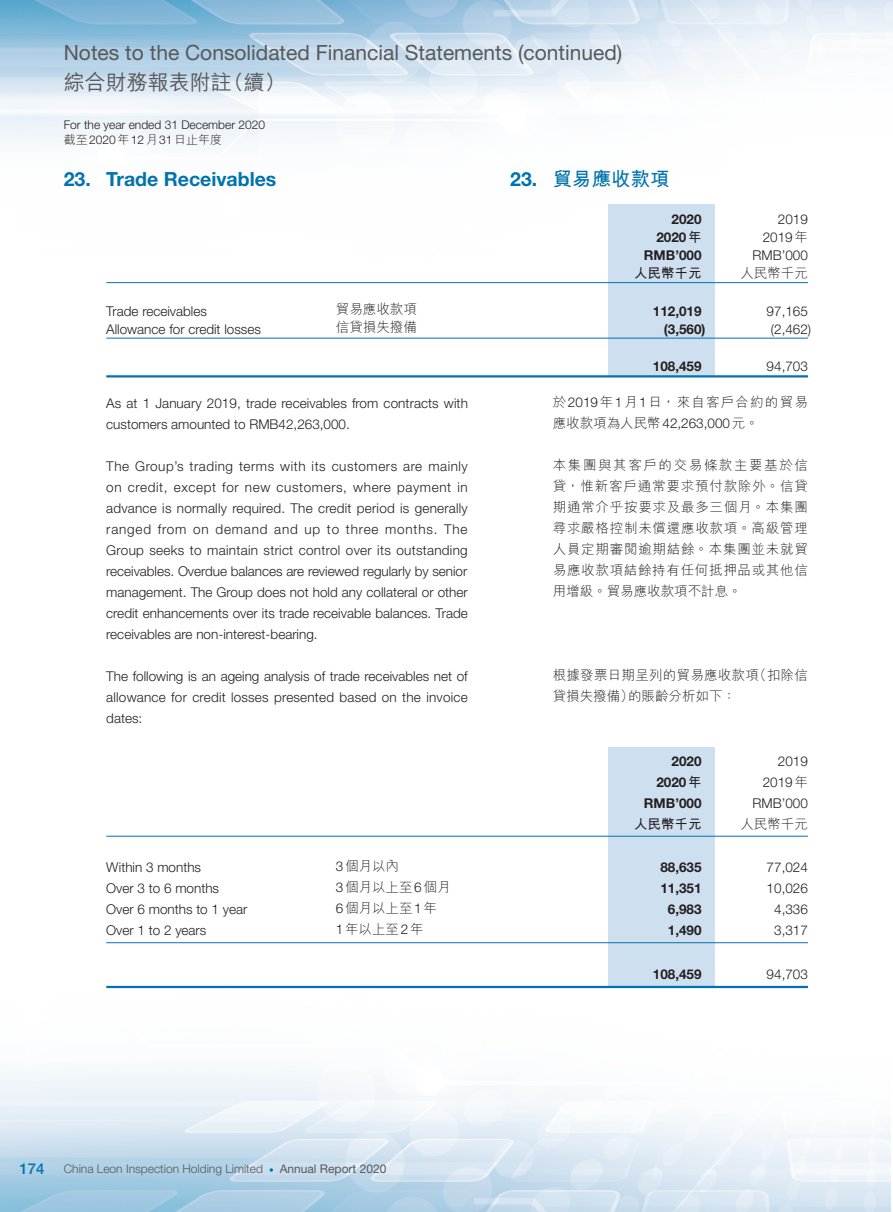
<style>
.page{position:relative;width:893px;height:1212px;background:#fff}
.page>*{position:absolute;margin:0;border:0;box-sizing:border-box;transform-origin:0 0}
.t1{font:21px "Helvetica Neue LT Std";color:#57585a}
.t2{font:500 21px "M Hei HK";color:#57585a}
.E_Subhead_1{font:700 19.5px "Helvetica Neue LT Std";color:#0073ae}
.C_Subhead_1{font:700 19.5px "M Hei HK";color:#0073ae}
.t3{font:500 15px "Helvetica Neue LT Std";color:#0073ae}
.E_Body{font:300 13.5px/21px "Helvetica Neue LT Std";color:#231f20;text-align:justify}
.Table_2_Colume{font:300 13.5px "Helvetica Neue LT Std";color:#231f20}
.C_Body{font:300 13.5px/21px "M Hei HK";letter-spacing:.02em;color:#231f20;text-align:justify}
.Table_2_Colume-2{font:700 13.5px "Helvetica Neue LT Std";color:#231f20}
.Table_2_Colume-3{font:300 13.5px "M Hei HK";color:#231f20}
.C_Body-2{font:300 13.5px/21px "M Hei HK";letter-spacing:.09em;color:#231f20}
.Table_2_Colume-4{font:700 13.5px "M Hei HK";color:#231f20}
.t4{font:300 12px "Helvetica Neue LT Std";color:#57585a}
.t5{font:300 12px "Helvetica Neue LT Std";color:#231f20}
.t6{font:12px "Helvetica Neue LT Std";color:#57585a}
.t7{font:300 12px "M Hei HK";color:#231f20}
.s1{font-family:"Helvetica Neue LT Std"}
.s2{font-family:"M Hei HK"}
</style>
<div class="page">
<img style="left:0;top:965px;width:890px;height:247px">
<img style="left:0;top:0;width:892px;height:319px">
<svg style="left:270px;top:1168px;width:3px;height:4px"></svg>
<div style="left:608px;top:747px;width:106px;height:240px;background:#cedfef"></div>
<div style="left:608px;top:205px;width:106px;height:172px;background:#cedfef"></div>
<hr style="left:106px;top:282px;width:702px;height:1px;background:#0073ae">
<hr style="left:106px;top:338px;width:702px;height:1px;background:#0073ae">
<hr style="left:106px;top:375px;width:702px;height:2px;background:#0073ae">
<hr style="left:106px;top:836px;width:702px;height:1px;background:#0073ae">
<hr style="left:106px;top:942px;width:702px;height:1px;background:#0073ae">
<hr style="left:106px;top:986px;width:702px;height:2px;background:#0073ae">
<h1 class="t1" style="left:64px;top:40px;width:560px">Notes to the Consolidated Financial Statements (continued)</h1>
<h1 class="t2" style="left:64px;top:67px;width:224px">綜合財務報表附註（續）</h1>
<p class="t5" style="left:64px;top:117px;width:203px">For the year ended 31 December 2020</p>
<p class="t7" style="left:64px;top:133px;width:160px">截至<span class="s1">2020</span>年<span class="s1">12</span>月<span class="s1">31</span>日止年度</p>
<p class="E_Subhead_1" style="left:64px;top:167px;width:214px">23. Trade Receivables</p>
<p class="C_Subhead_1" style="left:510px;top:165px;width:161px"><span class="s1">23.</span> 貿易應收款項</p>
<p class="Table_2_Colume-2" style="left:672px;top:211px;width:32px">2020</p>
<p class="Table_2_Colume" style="left:778px;top:211px;width:32px">2019</p>
<p class="Table_2_Colume-2" style="left:656px;top:229px;width:47px">2020<span class="s2">年</span></p>
<p class="Table_2_Colume" style="left:763px;top:229px;width:47px">2019<span class="s2">年</span></p>
<p class="Table_2_Colume-2" style="left:644px;top:247px;width:59px">RMB’000</p>
<p class="Table_2_Colume" style="left:752px;top:247px;width:57px">RMB’000</p>
<p class="Table_2_Colume-4" style="left:634px;top:263px;width:69px">人民幣千元</p>
<p class="Table_2_Colume-3" style="left:740px;top:266px;width:69px">人民幣千元</p>
<p class="Table_2_Colume" style="left:106px;top:303px;width:102px">Trade receivables</p>
<p class="Table_2_Colume-3" style="left:336px;top:302px;width:83px">貿易應收款項</p>
<p class="Table_2_Colume-2" style="left:653px;top:302px;width:50px">112,019</p>
<p class="Table_2_Colume" style="left:767px;top:303px;width:43px">97,165</p>
<p class="Table_2_Colume" style="left:106px;top:321px;width:156px">Allowance for credit losses</p>
<p class="Table_2_Colume-3" style="left:336px;top:320px;width:82px">信貸損失撥備</p>
<p class="Table_2_Colume-2" style="left:664px;top:320px;width:43px">(3,560)</p>
<p class="Table_2_Colume" style="left:771px;top:321px;width:42px">(2,462)</p>
<p class="Table_2_Colume-2" style="left:653px;top:358px;width:50px">108,459</p>
<p class="Table_2_Colume" style="left:767px;top:358px;width:43px">94,703</p>
<p class="E_Body" style="left:106px;top:392px;width:363px">As at 1 January 2019, trade receivables from contracts with customers amounted to RMB42,263,000.</p>
<p class="E_Body" style="left:106px;top:455px;width:363px">The Group’s trading terms with its customers are mainly on credit, except for new customers, where payment in advance is normally required. The credit period is generally ranged from on demand and up to three months. The Group seeks to maintain strict control over its outstanding receivables. Overdue balances are reviewed regularly by senior management. The Group does not hold any collateral or other credit enhancements over its trade receivable balances. Trade receivables are non-interest-bearing.</p>
<p class="E_Body" style="left:106px;top:665px;width:363px">The following is an ageing analysis of trade receivables net of allowance for credit losses presented based on the invoice dates:</p>
<p class="Table_2_Colume-2" style="left:672px;top:752px;width:32px">2020</p>
<p class="Table_2_Colume" style="left:778px;top:753px;width:32px">2019</p>
<p class="Table_2_Colume-2" style="left:656px;top:773px;width:47px">2020<span class="s2">年</span></p>
<p class="Table_2_Colume" style="left:763px;top:774px;width:47px">2019<span class="s2">年</span></p>
<p class="Table_2_Colume-2" style="left:644px;top:794px;width:59px">RMB’000</p>
<p class="Table_2_Colume" style="left:752px;top:795px;width:57px">RMB’000</p>
<p class="Table_2_Colume-4" style="left:634px;top:814px;width:69px">人民幣千元</p>
<p class="Table_2_Colume-3" style="left:740px;top:817px;width:69px">人民幣千元</p>
<p class="Table_2_Colume" style="left:106px;top:859px;width:96px">Within 3 months</p>
<p class="Table_2_Colume-3" style="left:336px;top:859px;width:65px"><span class="s1">3</span>個月以內</p>
<p class="Table_2_Colume-2" style="left:660px;top:859px;width:43px">88,635</p>
<p class="Table_2_Colume" style="left:767px;top:859px;width:43px">77,024</p>
<p class="Table_2_Colume" style="left:106px;top:880px;width:114px">Over 3 to 6 months</p>
<p class="Table_2_Colume-3" style="left:336px;top:880px;width:116px"><span class="s1">3</span>個月以上至<span class="s1">6</span>個月</p>
<p class="Table_2_Colume-2" style="left:660px;top:880px;width:43px">11,351</p>
<p class="Table_2_Colume" style="left:767px;top:880px;width:43px">10,026</p>
<p class="Table_2_Colume" style="left:106px;top:901px;width:143px">Over 6 months to 1 year</p>
<p class="Table_2_Colume-3" style="left:336px;top:901px;width:103px"><span class="s1">6</span>個月以上至<span class="s1">1</span>年</p>
<p class="Table_2_Colume-2" style="left:668px;top:901px;width:35px">6,983</p>
<p class="Table_2_Colume" style="left:774px;top:901px;width:35px">4,336</p>
<p class="Table_2_Colume" style="left:106px;top:922px;width:102px">Over 1 to 2 years</p>
<p class="Table_2_Colume-3" style="left:336px;top:922px;width:89px"><span class="s1">1</span>年以上至<span class="s1">2</span>年</p>
<p class="Table_2_Colume-2" style="left:668px;top:922px;width:35px">1,490</p>
<p class="Table_2_Colume" style="left:774px;top:922px;width:35px">3,317</p>
<p class="Table_2_Colume-2" style="left:653px;top:965px;width:50px">108,459</p>
<p class="Table_2_Colume" style="left:767px;top:966px;width:43px">94,703</p>
<p class="C_Body-2" style="left:553px;top:391px;width:257px">於<span class="s1">2019</span>年<span class="s1">1</span>月<span class="s1">1</span>日，來自客戶合約的貿易應收款項為人民幣<span class="s1">42,263,000</span>元。</p>
<p class="C_Body" style="left:553px;top:454px;width:257px">本集團與其客戶的交易條款主要基於信貸，惟新客戶通常要求預付款除外。信貸期通常介乎按要求及最多三個月。本集團尋求嚴格控制未償還應收款項。高級管理人員定期審閱逾期結餘。本集團並未就貿易應收款項結餘持有任何抵押品或其他信用增級。貿易應收款項不計息。</p>
<p class="C_Body" style="left:553px;top:664px;width:257px">根據發票日期呈列的貿易應收款項（扣除信貸損失撥備）的賬齡分析如下：</p>
<p class="t3" style="left:19px;top:1160px;width:27px">174</p>
<p class="t4" style="left:64px;top:1162px;width:201px">China Leon Inspection Holding Limited</p>
<p class="t6" style="left:280px;top:1162px;width:108px">Annual Report 2020</p>
</div>
